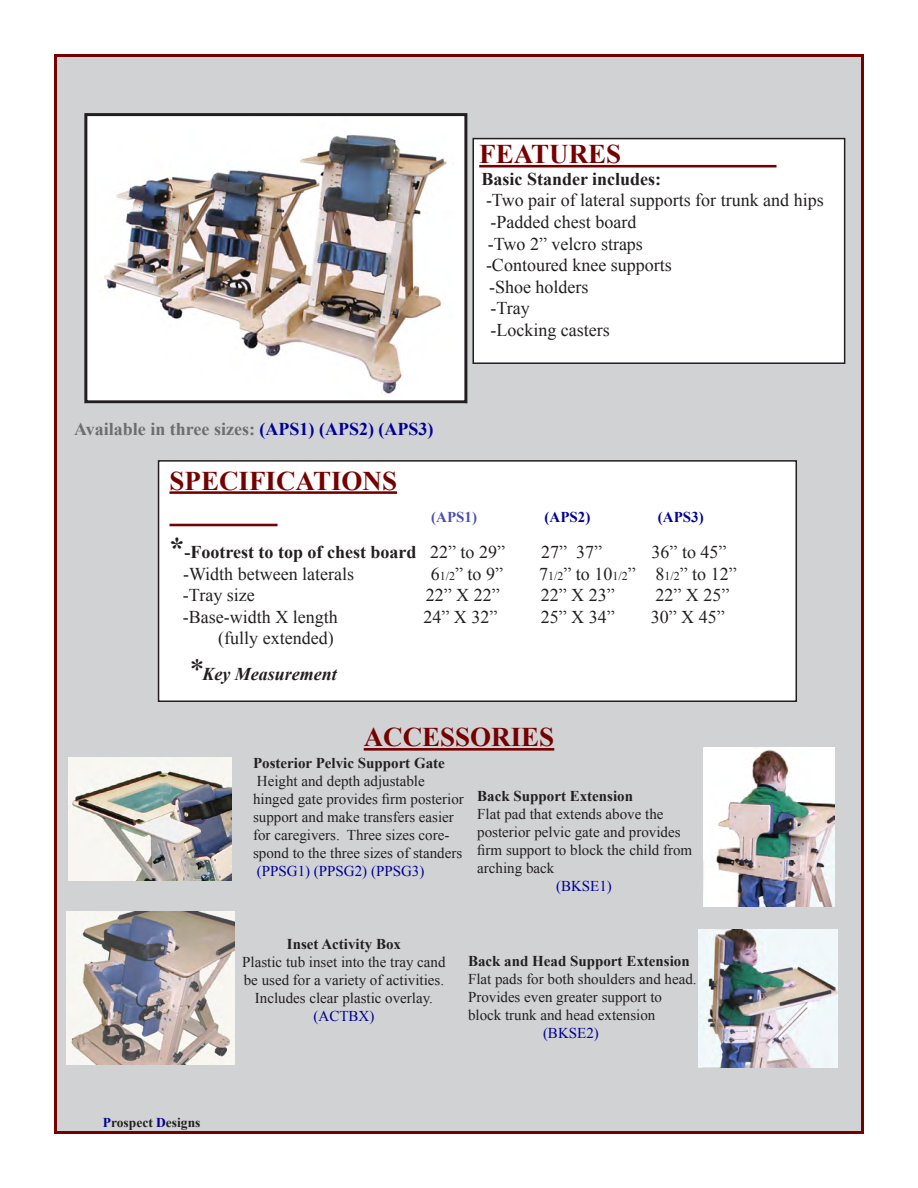
<style>
.page{position:relative;width:918px;height:1188px;background:#fff}
.page>*{position:absolute;margin:0;border:0;box-sizing:border-box;transform-origin:0 0}
.t1{font:700 27px "Times New Roman";color:#760000}
.t2{font:18px/21.6px "Times New Roman";color:#231f20}
.t3{font:700 18px "Times New Roman";color:#231f20}
.t4{font:700 18px "Times New Roman";color:#6c6d70}
.t5{font:15px/18px "Times New Roman";color:#231f20}
.t6{font:700 15px "Times New Roman";color:#231f20}
.t7{font:15px "Times New Roman";color:#000096}
.t8{font:700 15px "Times New Roman";color:#000096}
.t9{font:700 15px "Times New Roman";color:#4d4db6}
.t10{font:700 13.5px "Times New Roman";color:#231f20}
.s1{color:#000096}
.s2{font-size:30px}
.s3{font-weight:400}
.s4{font-size:12px}
.s5{font-style:italic;font-size:30px}
.s6{font-weight:700;font-style:italic}
</style>
<div class="page">
<div style="left:54px;top:54px;width:810px;height:1080px;background:#d1d2d4;border:3px solid #760000"></div>
<div style="left:473px;top:139px;width:372px;height:224px;background:#fff"></div>
<div style="left:472px;top:138px;width:373px;height:226px;border:2px solid #231f20"></div>
<hr style="left:479px;top:165px;width:298px;height:2px;background:#760000">
<img style="left:88px;top:117px;width:375px;height:282px">
<div style="left:159px;top:461px;width:637px;height:240px;background:#fff"></div>
<div style="left:158px;top:460px;width:639px;height:242px;border:2px solid #231f20"></div>
<hr style="left:170px;top:491px;width:227px;height:3px;background:#760000">
<hr style="left:170px;top:524px;width:108px;height:2px;background:#760000">
<hr style="left:364px;top:748px;width:190px;height:3px;background:#760000">
<img style="left:68px;top:757px;width:164px;height:124px">
<img style="left:67px;top:912px;width:168px;height:153px">
<img style="left:703px;top:748px;width:132px;height:158px">
<img style="left:699px;top:929px;width:138px;height:138px">
<div style="left:84px;top:113px;width:383px;height:290px;border:3px solid #231f20"></div>
<p class="t4" style="left:74px;top:417px;width:361px">Available in three sizes: <span class="s1">(APS1) (APS2) (APS3)</span></p>
<h1 class="t1" style="left:170px;top:462px;width:229px">SPECIFICATIONS</h1>
<h1 class="t1" style="left:479px;top:136px;width:144px">FEATURES</h1>
<p class="t3" style="left:482px;top:166px;width:181px">Basic Stander includes:</p>
<p class="t2" style="left:486px;top:189px;width:339px">-Two pair of lateral supports for trunk and hips -Padded chest board<br>-Two 2” velcro straps<br>-Contoured knee supports<br>-Shoe holders<br>-Tray<br>-Locking casters</p>
<p class="t9" style="left:431px;top:507px;width:47px">(APS1)</p>
<p class="t8" style="left:545px;top:507px;width:47px">(APS2)</p>
<p class="t8" style="left:658px;top:507px;width:47px">(APS3)</p>
<p class="t3" style="left:170px;top:540px;width:337px"><span class="s2">*</span>-Footrest to top of chest board <span class="s3">22” to 29”</span></p>
<p class="t2" style="left:541px;top:541px;width:62px">27” 37”</p>
<p class="t2" style="left:652px;top:541px;width:76px">36” to 45”</p>
<p class="t2" style="left:183px;top:563px;width:173px">-Width between laterals</p>
<p class="t2" style="left:431px;top:563px;width:74px">6<span class="s4">1/2</span>” to 9”</p>
<p class="t2" style="left:539px;top:563px;width:199px">7<span class="s4">1/2</span>” to 10<span class="s4">1/2</span>” 8<span class="s4">1/2</span>” to 12”</p>
<p class="t2" style="left:183px;top:584px;width:73px">-Tray size</p>
<p class="t2" style="left:426px;top:584px;width:75px">22” X 22”</p>
<p class="t2" style="left:541px;top:584px;width:75px">22” X 23”</p>
<p class="t2" style="left:655px;top:584px;width:75px">22” X 25”</p>
<p class="t2" style="left:183px;top:606px;width:156px">-Base-width X length</p>
<p class="t2" style="left:423px;top:606px;width:75px">24” X 32”</p>
<p class="t2" style="left:541px;top:606px;width:75px">25” X 34”</p>
<p class="t2" style="left:651px;top:606px;width:75px">30” X 45”</p>
<p class="t2" style="left:188px;top:620px;width:151px;line-height:36px;text-align:right">(fully extended) <span class="s5">*</span><span class="s6">Key Measurement</span></p>
<h1 class="t1" style="left:364px;top:719px;width:192px">ACCESSORIES</h1>
<p class="t6" style="left:253px;top:753px;width:193px">Posterior Pelvic Support Gate</p>
<p class="t5" style="left:253px;top:772px;width:212px">Height and depth adjustable hinged gate provides firm posterior support and make transfers easier for caregivers. Three sizes core&shy;spond to the three sizes of standers</p>
<p class="t7" style="left:257px;top:861px;width:169px">(PPSG1) (PPSG2) (PPSG3)</p>
<p class="t6" style="left:477px;top:786px;width:157px">Back Support Extension</p>
<p class="t5" style="left:477px;top:805px;width:216px">Flat pad that extends above the posterior pelvic gate and provides firm support to block the child from arching back</p>
<p class="t7" style="left:556px;top:876px;width:57px">(BKSE1)</p>
<p class="t10" style="left:103px;top:1113px;width:99px"><span class="s1">P</span>rospect <span class="s1">D</span>esigns</p>
<p class="t6" style="left:287px;top:934px;width:116px">Inset Activity Box</p>
<p class="t5" style="left:242px;top:953px;width:205px;text-align:center">Plastic tub inset into the tray cand be used for a variety of activities.<br>Includes clear plastic overlay.</p>
<p class="t7" style="left:314px;top:1006px;width:62px">(ACTBX)</p>
<p class="t6" style="left:468px;top:951px;width:223px">Back and Head Support Extension</p>
<p class="t5" style="left:468px;top:970px;width:230px">Flat pads for both shoulders and head.<br>Provides even greater support to block trunk and head extension</p>
<p class="t7" style="left:543px;top:1023px;width:57px">(BKSE2)</p>
</div>
